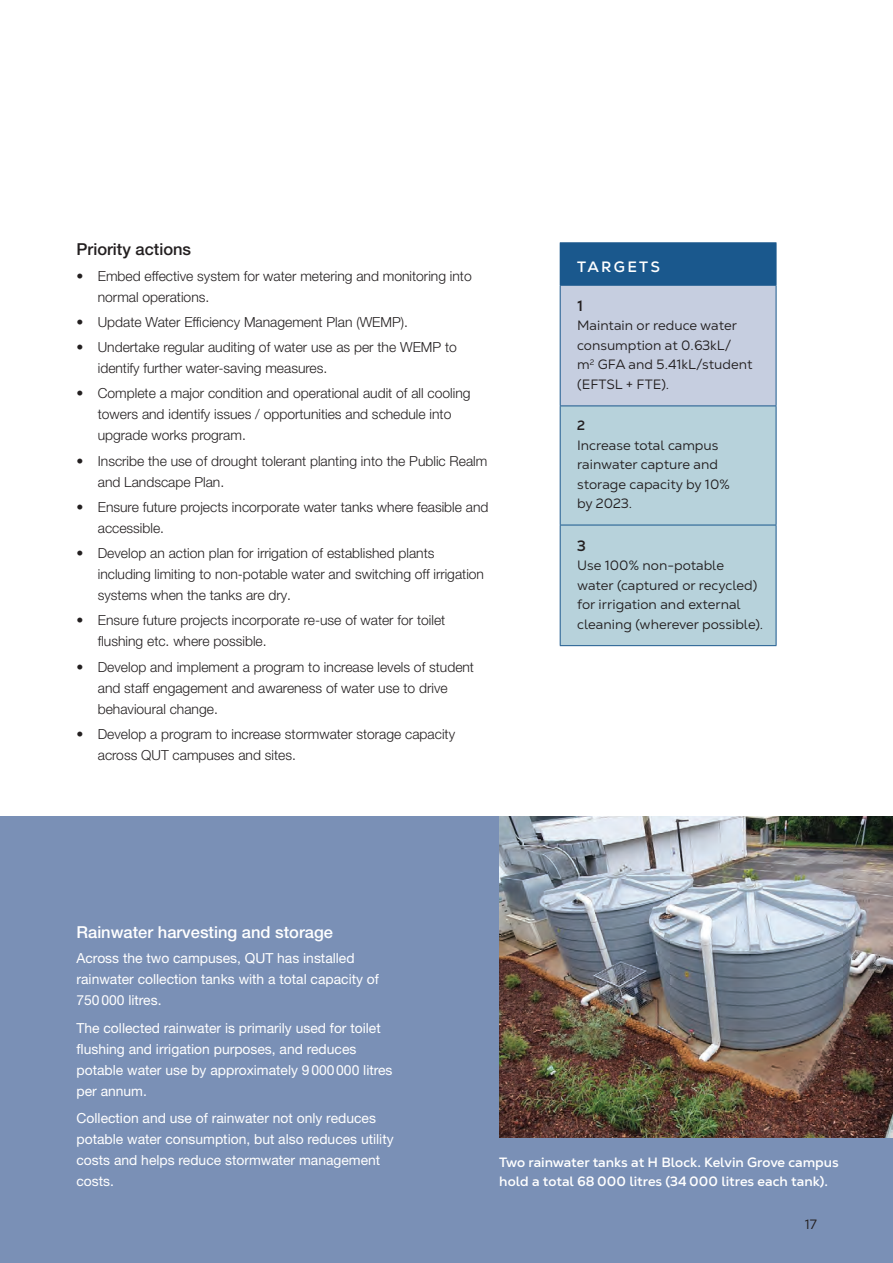
<style>
.page{position:relative;width:893px;height:1263px;background:#fff}
.page>*{position:absolute;margin:0;border:0;box-sizing:border-box;transform-origin:0 0}
.t1{font:500 16.5px "Helvetica Neue";color:#fff}
.t2{font:500 16.5px "Helvetica Neue";color:#231f20}
.t3{font:700 15px "Nexa Text";letter-spacing:.15em;color:#fff}
.t4{font:700 15px "Nexa Text";color:#231f20}
.t5{font:300 13.8px/21px "Helvetica Neue LT Pro";color:#231f20}
.t6{font:13.8px/21px "Helvetica Neue LT Pro";color:#fff}
.t7{font:13.5px/19.5px "Nexa Text";color:#231f20}
.t8{font:700 13.5px/19.5px "Nexa Text";color:#fff}
.t9{font:700 13.5px "Nexa Text";color:#231f20}
</style>
<div class="page">
<div style="left:0;top:816px;width:893px;height:447px;background:#7a90b6"></div>
<img style="left:499px;top:816px;width:394px;height:322px">
<div style="left:560px;top:243px;width:216px;height:42px;background:#1a588d"></div>
<div style="left:560px;top:285px;width:216px;height:121px;background:#c6cee0"></div>
<div style="left:561px;top:406px;width:215px;height:239px;background:#b7d2db"></div>
<hr style="left:560px;top:242px;width:216px;height:1px;background:#1a588d">
<hr style="left:776px;top:243px;width:1px;height:42px;background:#1a588d">
<hr style="left:560px;top:285px;width:216px;height:1px;background:#1a588d">
<hr style="left:560px;top:286px;width:1px;height:119px;background:#1a588d">
<hr style="left:776px;top:286px;width:1px;height:119px;background:#1a588d">
<hr style="left:560px;top:405px;width:216px;height:1px;background:#1a588d">
<hr style="left:560px;top:406px;width:1px;height:119px;background:#1a588d">
<hr style="left:776px;top:406px;width:1px;height:119px;background:#1a588d">
<hr style="left:560px;top:525px;width:216px;height:1px;background:#1a588d">
<hr style="left:560px;top:525px;width:1px;height:120px;background:#1a588d">
<hr style="left:776px;top:525px;width:1px;height:120px;background:#1a588d">
<hr style="left:560px;top:645px;width:216px;height:1px;background:#1a588d">
<p class="t2" style="left:77px;top:240px;width:116px">Priority actions</p>
<p class="t5" style="left:98px;top:265px;width:375px;text-indent:-21px">• Embed effective system for water metering and monitoring into normal operations.</p>
<p class="t5" style="left:77px;top:311px;width:333px">• Update Water Efficiency Management Plan (WEMP).</p>
<p class="t5" style="left:98px;top:336px;width:361px;text-indent:-21px">• Undertake regular auditing of water use as per the WEMP to identify further water-saving measures.</p>
<p class="t5" style="left:98px;top:383px;width:374px;text-indent:-21px">• Complete a major condition and operational audit of all cooling towers and identify issues / opportunities and schedule into upgrade works program.</p>
<p class="t5" style="left:98px;top:450px;width:391px;text-indent:-21px">• Inscribe the use of drought tolerant planting into the Public Realm and Landscape Plan.</p>
<p class="t5" style="left:98px;top:496px;width:392px;text-indent:-21px">• Ensure future projects incorporate water tanks where feasible and accessible.</p>
<p class="t5" style="left:98px;top:542px;width:388px;text-indent:-21px">• Develop an action plan for irrigation of established plants including limiting to non-potable water and switching off irrigation systems when the tanks are dry.</p>
<p class="t5" style="left:98px;top:610px;width:349px;text-indent:-21px">• Ensure future projects incorporate re-use of water for toilet flushing etc. where possible.</p>
<p class="t5" style="left:98px;top:656px;width:378px;text-indent:-21px">• Develop and implement a program to increase levels of student and staff engagement and awareness of water use to drive behavioural change.</p>
<p class="t5" style="left:98px;top:723px;width:359px;text-indent:-21px">• Develop a program to increase stormwater storage capacity across QUT campuses and sites.</p>
<p class="t3" style="left:577px;top:257px;width:84px">TARGETS</p>
<p class="t4" style="left:577px;top:296px;width:8px">1</p>
<p class="t7" style="left:577px;top:316px;width:177px">Maintain or reduce water consumption at 0.63kL/<br>m<sup>2</sup> GFA and 5.41kL/student (EFTSL + FTE).</p>
<p class="t9" style="left:577px;top:417px;width:9px">2</p>
<p class="t7" style="left:577px;top:435px;width:154px">Increase total campus rainwater capture and storage capacity by 10% by 2023.</p>
<p class="t4" style="left:577px;top:536px;width:10px">3</p>
<p class="t7" style="left:577px;top:556px;width:188px">Use 100% non-potable water (captured or recycled) for irrigation and external cleaning (wherever possible).</p>
<p class="t1" style="left:77px;top:922px;width:258px">Rainwater harvesting and storage</p>
<p class="t6" style="left:77px;top:948px;width:304px">Across the two campuses, QUT has installed rainwater collection tanks with a total capacity of<br>750000 litres.</p>
<p class="t6" style="left:77px;top:1017px;width:317px">The collected rainwater is primarily used for toilet flushing and irrigation purposes, and reduces potable water use by approximately 9000000 litres per annum.</p>
<p class="t6" style="left:77px;top:1107px;width:319px">Collection and use of rainwater not only reduces potable water consumption, but also reduces utility costs and helps reduce stormwater management costs.</p>
<p class="t8" style="left:499px;top:1152px;width:341px">Two rainwater tanks at H Block. Kelvin Grove campus hold a total 68 000 litres (34 000 litres each tank).</p>
<p class="t7" style="left:805px;top:1214px;width:14px">17</p>
</div>
